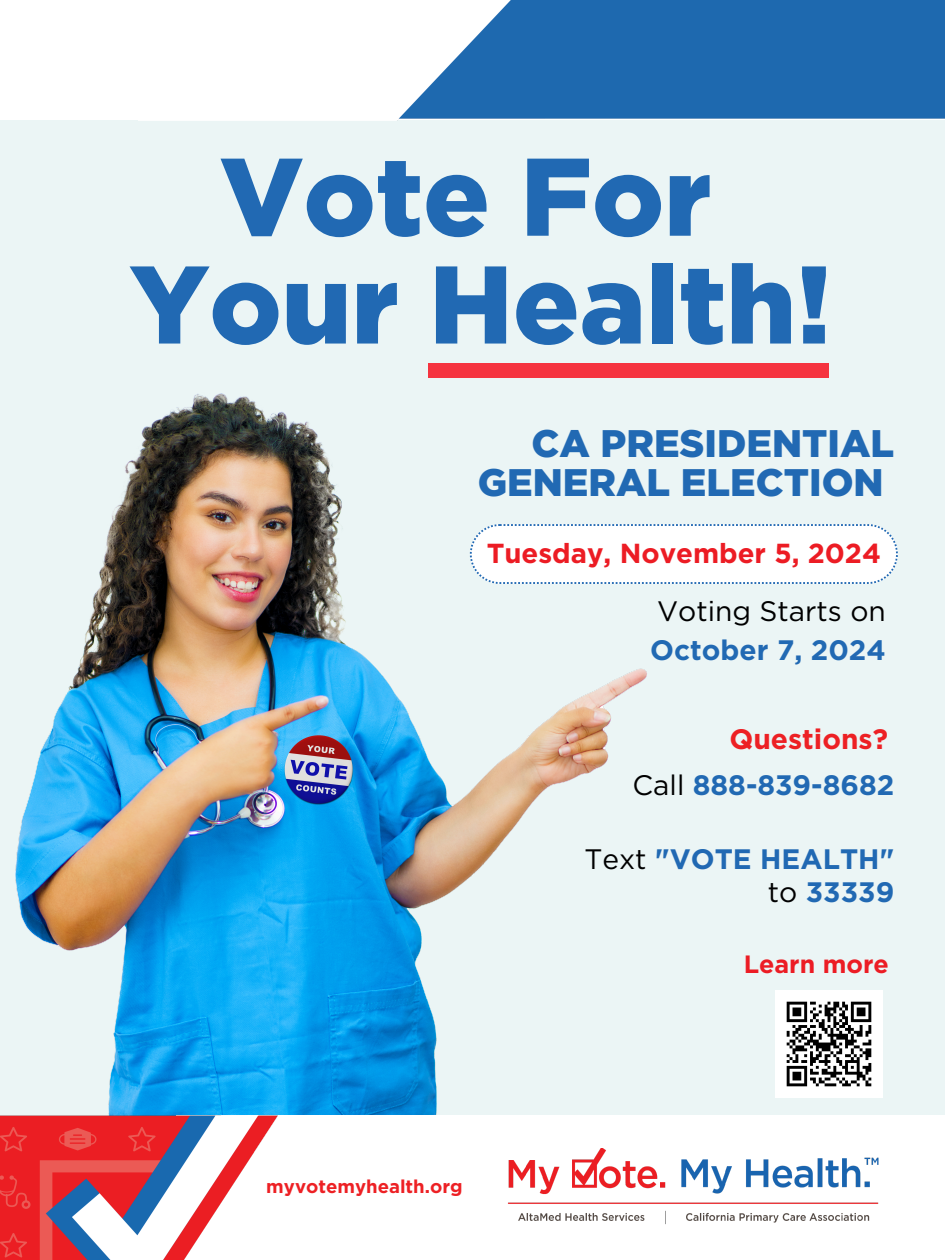
<style>
.page{position:relative;width:945px;height:1260px;background:#fff}
.page>*{position:absolute;margin:0;border:0;box-sizing:border-box;transform-origin:0 0}
.t1{font:900 110.12px/107.8px "Gotham";color:#2169b3;text-align:center}
.t2{font:900 38.38px/38.9px "Gotham";color:#2169b3;text-align:right}
.t3{font:700 28.12px/33.8px "Gotham";color:#2169b3;text-align:right}
.t4{font:28.12px/39.4px "Gotham";color:#000}
.t5{font:700 28.12px "Gotham";color:#ed2024}
.t6{font:700 27.5px "Gotham";color:#ec1c24}
.t7{font:700 25px "Gotham";color:#ec1c24}
.t8{font:700 18.5px "Gotham";color:#ed2024}
.s1{font-weight:700;color:#2169b3}
.s2{font-weight:400;color:#000}
</style>
<div class="page">
<img style="left:16px;top:390px;width:639px;height:725px">
<img style="left:0;top:1115px;width:278px;height:145px">
<img style="left:786px;top:1001px;width:86px;height:86px">
<img style="left:508px;top:1148px;width:371px;height:76px">
<div style="left:428px;top:363px;width:401px;height:15px;background:#f5333f"></div>
<img style="left:398px;top:0;width:547px;height:120px">
<svg style="left:470px;top:524px;width:428px;height:60px"></svg>
<h4 class="t1" style="left:130px;top:142px;width:704px">Vote For<br>Your Health!</h4>
<h3 class="t2" style="left:478px;top:424px;width:418px">CA PRESIDENTIAL<br>GENERAL ELECTION</h3>
<p class="t6" style="left:487px;top:537px;width:396px">Tuesday, November 5, 2024</p>
<p class="t4" style="left:650px;top:591px;width:237px">Voting Starts on<br><span class="s1">October 7, 2024</span></p>
<p class="t5" style="left:729px;top:722px;width:160px">Questions?</p>
<h5 class="t3" style="left:632px;top:768px;width:263px"><span class="s2">Call</span> 888-839-8682</h5>
<p class="t3" style="left:585px;top:842px;width:311px"><span class="s2">Text</span> "VOTE HEALTH" <span class="s2">to</span> 33339</p>
<h4 class="t8" style="left:266px;top:1175px;width:198px">myvotemyhealth.org</h4>
<p class="t7" style="left:744px;top:949px;width:147px">Learn more</p>
</div>
